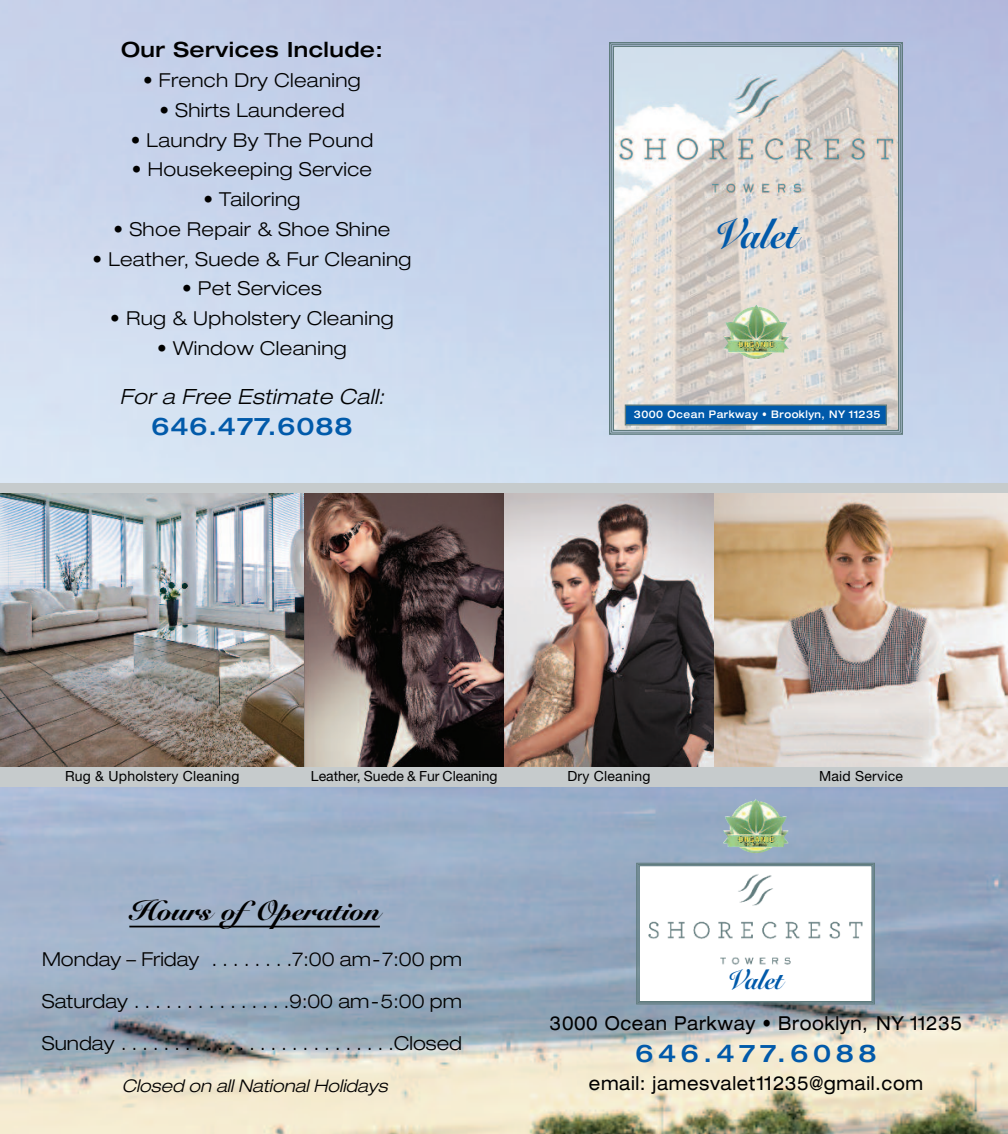
<style>
.page{position:relative;width:1008px;height:1134px;background:#fff}
.page>*{position:absolute;margin:0;border:0;box-sizing:border-box;transform-origin:0 0}
.t1{font:42px "Snell Roundhand Black Script";color:#015aaa;scale:.85 1}
.t2{font:28px "Snell Roundhand Black Script";color:#000}
.t3{font:28px "Snell Roundhand Black Script";color:#015aaa;scale:.85 1}
.t4{font:500 expanded 24.5px "Helvetica Neue";letter-spacing:.035em;color:#015aaa}
.t5{font:500 expanded 24.5px "Helvetica Neue";letter-spacing:.185em;color:#015aaa}
.t6{font:italic 300 expanded 21px "Helvetica Neue";letter-spacing:.02em;color:#000}
.t7{font:500 expanded 21px "Helvetica Neue";letter-spacing:.02em;color:#000}
.t8{font:300 expanded 19.25px/42px "Helvetica Neue";letter-spacing:.02em;color:#000;text-align:justify}
.t9{font:expanded 19.25px "Helvetica Neue";letter-spacing:.035em;color:#000;scale:.9 1}
.t10{font:italic 300 expanded 17.5px "Helvetica Neue";color:#000}
.t11{font:14px "Helvetica Neue";letter-spacing:.015em;color:#000}
.t12{font:500 expanded 10.5px "Helvetica Neue";letter-spacing:.05em;color:#fff;scale:.9 1}
</style>
<div class="page">
<img style="left:0;top:0;width:1008px;height:1134px">
<hr style="left:129px;top:926px;width:251px;height:1px;background:#000">
<div style="left:0;top:766px;width:1008px;height:22px;background:#c6cbcc"></div>
<div style="left:0;top:483px;width:1008px;height:11px;background:#c6cbcc"></div>
<img style="left:0;top:493px;width:1008px;height:273px">
<img style="left:723px;top:799px;width:65px;height:54px">
<div style="left:609px;top:42px;width:294px;height:393px;border:1px solid #607c7e"></div>
<div style="left:611px;top:44px;width:290px;height:389px;border:1px solid #607c7e"></div>
<img style="left:614px;top:47px;width:284px;height:383px">
<img style="left:724px;top:304px;width:65px;height:55px">
<div style="left:626px;top:406px;width:260px;height:18px;background:#015aaa"></div>
<div style="left:625px;top:404px;width:262px;height:21px;border:1px solid #607c7e"></div>
<img style="left:616px;top:75px;width:281px;height:121px">
<div style="left:640px;top:866px;width:231px;height:135px;background:#fff"></div>
<div style="left:636px;top:863px;width:239px;height:141px;border:1px solid #607c7e"></div>
<div style="left:638px;top:864px;width:235px;height:139px;border:1px solid #607c7e"></div>
<div style="left:639px;top:865px;width:233px;height:137px;border:1px solid #607c7e"></div>
<img style="left:648px;top:874px;width:215px;height:91px">
<p class="t7" style="left:121px;top:42px;width:264px">Our Services Include:</p>
<p class="t8" style="left:143px;top:61px;width:219px">• French Dry Cleaning</p>
<p class="t8" style="left:159px;top:91px;width:187px">• Shirts Laundered</p>
<p class="t8" style="left:131px;top:121px;width:244px">• Laundry By The Pound</p>
<p class="t8" style="left:132px;top:150px;width:242px">• Housekeeping Service</p>
<p class="t8" style="left:204px;top:180px;width:98px">• Tailoring</p>
<p class="t8" style="left:114px;top:210px;width:278px">• Shoe Repair &amp; Shoe Shine</p>
<p class="t8" style="left:93px;top:240px;width:320px">• Leather, Suede &amp; Fur Cleaning</p>
<p class="t8" style="left:182px;top:269px;width:141px">• Pet Services</p>
<p class="t8" style="left:110px;top:299px;width:285px">• Rug &amp; Upholstery Cleaning</p>
<p class="t8" style="left:157px;top:329px;width:191px">• Window Cleaning</p>
<p class="t6" style="left:120px;top:389px;width:266px">For a Free Estimate Call:</p>
<p class="t4" style="left:151px;top:418px;width:203px">646.477.6088</p>
<h1 class="t1" style="left:715px;top:219px;width:99px">Valet</h1>
<p class="t12" style="left:634px;top:410px;width:276px">3000 Ocean Parkway • Brooklyn, NY 11235</p>
<p class="t11" style="left:65px;top:771px;width:176px">Rug &amp; Upholstery Cleaning</p>
<p class="t11" style="left:311px;top:771px;width:188px">Leather, Suede &amp; Fur Cleaning</p>
<h2 class="t2" style="left:129px;top:901px;width:252px">Hours ofOperation</h2>
<p class="t8" style="left:42px;top:940px;width:422px">Monday – Friday . . . . . . . .7:00 am-7:00 pm Saturday . . . . . . . . . . . . . . .9:00 am-5:00 pm Sunday . . . . . . . . . . . . . . . . . . . . . . . . . .Closed</p>
<p class="t10" style="left:122px;top:1079px;width:267px">Closed on all National Holidays</p>
<p class="t11" style="left:568px;top:771px;width:84px">Dry Cleaning</p>
<p class="t11" style="left:819px;top:771px;width:85px">Maid Service</p>
<h2 class="t3" style="left:728px;top:969px;width:66px">Valet</h2>
<p class="t9" style="left:550px;top:1017px;width:460px">3000 Ocean Parkway • Brooklyn, NY 11235</p>
<p class="t5" style="left:635px;top:1044px;width:243px">646.477.6088</p>
<p class="t9" style="left:589px;top:1076px;width:373px">email: jamesvalet11235@gmail.com</p>
</div>
